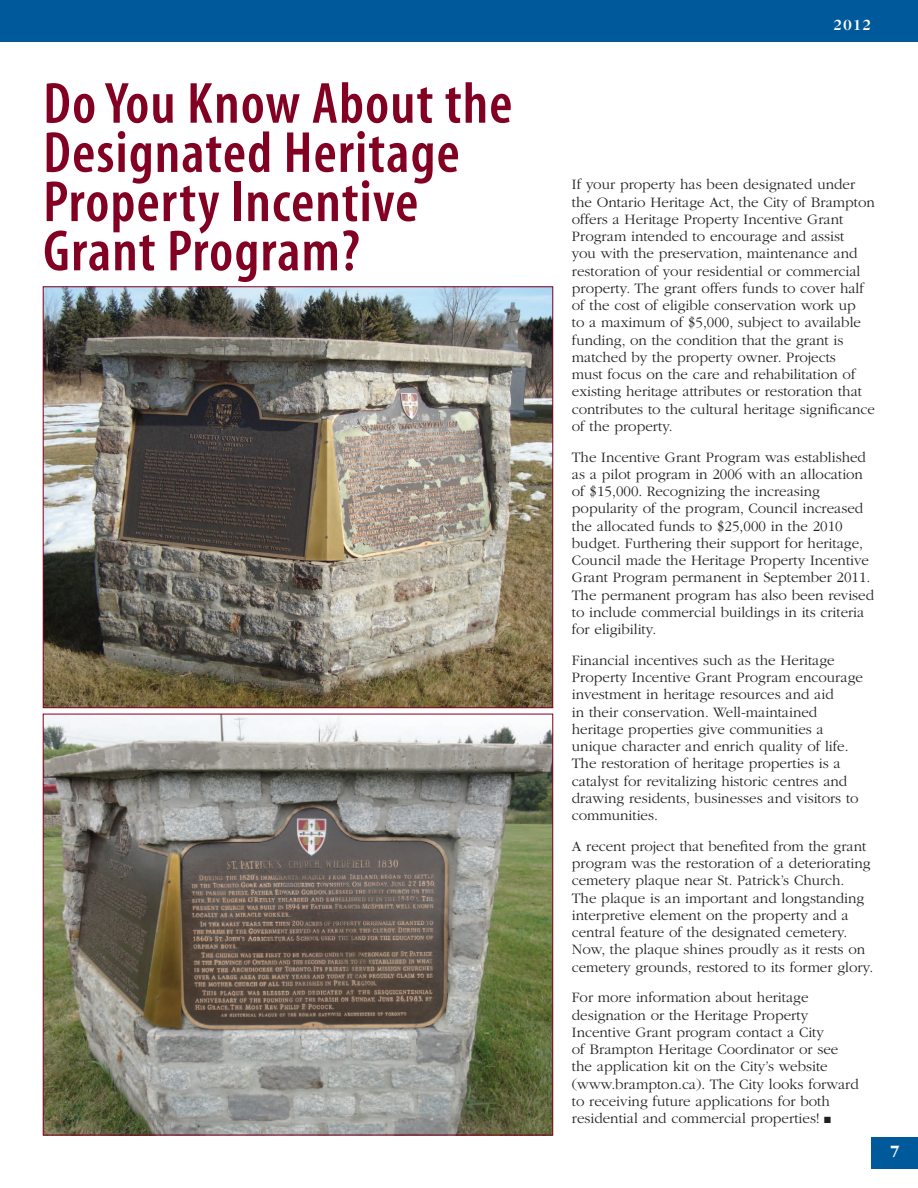
<style>
.page{position:relative;width:918px;height:1188px;background:#fff}
.page>*{position:absolute;margin:0;border:0;box-sizing:border-box;transform-origin:0 0}
.t1{font:58.5px/49.2px "Myriad MM 565 300";letter-spacing:-.1em;color:#820123}
.t2{font:700 16.5px "ITC Garamond Std";color:#fff}
.t3{font:300 15px/17.2px "ITC Garamond Std";color:#231f20}
.t4{font:700 15px "Caslon 224 IT Cby BT";color:#fff}
</style>
<div class="page">
<div style="left:0;top:0;width:918px;height:41px;background:#00599b"></div>
<div style="left:872px;top:1137px;width:46px;height:31px;background:#00599b"></div>
<img style="left:45px;top:288px;width:506px;height:418px">
<img style="left:45px;top:716px;width:506px;height:417px">
<h1 class="t1" style="left:43px;top:82px;width:477px">Do You Know About the<br>Designated Heritage<br>Property Incentive<br>Grant Program?</h1>
<p class="t4" style="left:833px;top:16px;width:40px">2012</p>
<p class="t3" style="left:572px;top:176px;width:305px">If your property has been designated under the Ontario Heritage Act, the City of Brampton offers a Heritage Property Incentive Grant Program intended to encourage and assist<br>you with the preservation, maintenance and restoration of your residential or commercial property. The grant offers funds to cover half of the cost of eligible conservation work up<br>to a maximum of $5,000, subject to available funding, on the condition that the grant is matched by the property owner. Projects<br>must focus on the care and rehabilitation of existing heritage attributes or restoration that contributes to the cultural heritage significance of the property.</p>
<p class="t3" style="left:572px;top:449px;width:304px">The Incentive Grant Program was established as a pilot program in 2006 with an allocation of $15,000. Recognizing the increasing popularity of the program, Council increased the allocated funds to $25,000 in the 2010 budget. Furthering their support for heritage, Council made the Heritage Property Incentive Grant Program permanent in September 2011.<br>The permanent program has also been revised to include commercial buildings in its criteria for eligibility.</p>
<p class="t3" style="left:572px;top:652px;width:293px">Financial incentives such as the Heritage Property Incentive Grant Program encourage investment in heritage resources and aid<br>in their conservation. Well-maintained heritage properties give communities a unique character and enrich quality of life.<br>The restoration of heritage properties is a catalyst for revitalizing historic centres and drawing residents, businesses and visitors to communities.</p>
<p class="t3" style="left:572px;top:838px;width:303px">A recent project that benefited from the grant program was the restoration of a deteriorating cemetery plaque near St. Patrick’s Church.<br>The plaque is an important and longstanding interpretive element on the property and a central feature of the designated cemetery.<br>Now, the plaque shines proudly as it rests on cemetery grounds, restored to its former glory.</p>
<p class="t3" style="left:572px;top:989px;width:288px">For more information about heritage designation or the Heritage Property Incentive Grant program contact a City<br>of Brampton Heritage Coordinator or see the application kit on the City’s website (www.brampton.ca). The City looks forward to receiving future applications for both residential and commercial properties! ■</p>
<p class="t2" style="left:890px;top:1141px;width:11px">7</p>
</div>
